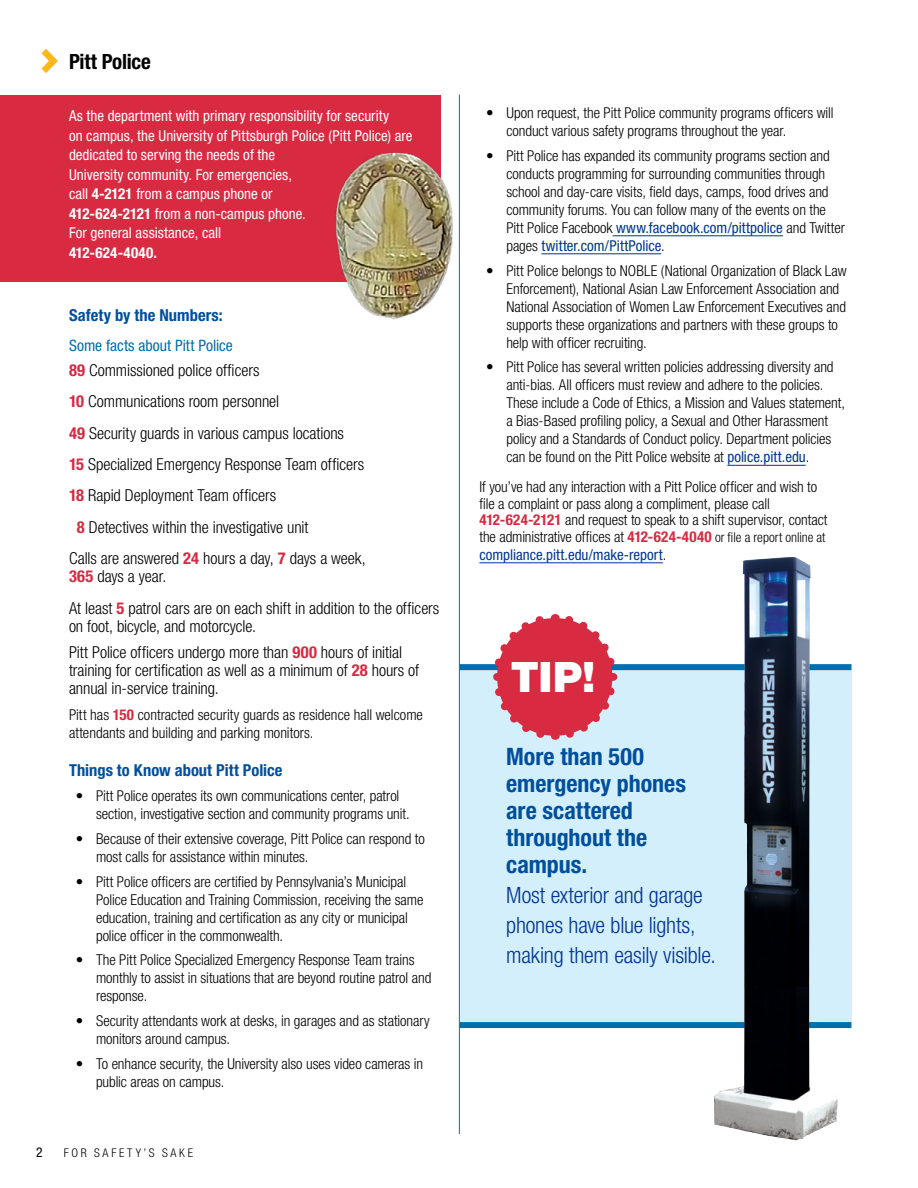
<style>
.page{position:relative;width:918px;height:1188px;background:#fff}
.page>*{position:absolute;margin:0;border:0;box-sizing:border-box;transform-origin:0 0}
.t1{font:900 42px "Helvetica Neue LT Pro";color:#fff}
.large_bold_callout{font:700 condensed 24px/27px "Helvetica Neue LT Pro";color:#004f9d}
.BODY_COPY_MEDIUM_REVERSE{font:300 condensed 22.5px/30px "Helvetica Neue LT Pro";letter-spacing:-.01em;color:#003594}
.t2{font:700 condensed 21px "Helvetica Neue LT Pro";letter-spacing:-.015em;color:#000}
.BODY_COPY{font:300 condensed 16.5px/18px "Helvetica Neue LT Pro";letter-spacing:-.005em;color:#000}
.Subhead{font:700 condensed 16.5px "Helvetica Neue LT Pro";color:#004f9d}
.sub_subhead{font:condensed 15.75px "Helvetica Neue LT Pro";letter-spacing:.005em;color:#0070ad}
.BODY_COPY_BULLET_NUMBERS{font:300 condensed 15px/18px "Helvetica Neue LT Pro";letter-spacing:-.005em;color:#000}
.BODY_COPY_MEDIUM_REVERSE-2{font:condensed 15px/19.5px "Helvetica Neue LT Pro";color:#fff}
.BODY_COPY-2{font:300 condensed 15px/18px "Helvetica Neue LT Pro";color:#000}
.BODY_COPY_BULLET_NUMBERS-2{font:condensed 15px "Helvetica Neue LT Pro";color:#003594}
.t3{font:condensed 13.5px "Helvetica Neue LT Pro";color:#000}
.t4{font:300 condensed 12px "Helvetica Neue LT Pro";letter-spacing:.225em;color:#000}
.s1{font-weight:700}
.s2{font-weight:700;color:#d82a41}
.s3{font-weight:400;color:#003594}
.s4{font-size:13.5px}
.s5{font-weight:300;color:#000}
</style>
<div class="page">
<hr style="left:459px;top:94px;width:1px;height:1040px;background:#0070ad">
<div style="left:0;top:96px;width:440px;height:186px;background:#d82a41"></div>
<div style="left:460px;top:665px;width:391px;height:360px;background:#d4effc"></div>
<div style="left:460px;top:664px;width:391px;height:6px;background:#0070ad"></div>
<div style="left:460px;top:1022px;width:391px;height:6px;background:#0070ad"></div>
<svg style="left:489px;top:614px;width:132px;height:126px"></svg>
<hr style="left:613px;top:236px;width:170px;height:1px;background:#003594">
<hr style="left:541px;top:254px;width:120px;height:1px;background:#003594">
<hr style="left:727px;top:465px;width:79px;height:1px;background:#003594">
<hr style="left:479px;top:563px;width:184px;height:1px;background:#003594">
<img style="left:335px;top:146px;width:118px;height:174px">
<svg style="left:41px;top:49px;width:17px;height:24px"></svg>
<img style="left:714px;top:557px;width:93px;height:584px">
<h1 class="t2" style="left:69px;top:49px;width:83px">Pitt Police</h1>
<p class="BODY_COPY_MEDIUM_REVERSE-2" style="left:69px;top:106px;width:345px">As the department with primary responsibility for security<br>on campus, the University of Pittsburgh Police (Pitt Police) are dedicated to serving the needs of the<br>University community. For emergencies,<br>call <span class="s1">4-2121</span> from a campus phone or<br><span class="s1">412-624-2121</span> from a non-campus phone.<br>For general assistance, call<br><span class="s1">412-624-4040.</span></p>
<h2 class="Subhead" style="left:69px;top:305px;width:155px">Safety by the Numbers:</h2>
<h3 class="sub_subhead" style="left:69px;top:336px;width:165px">Some facts about Pitt Police</h3>
<p class="BODY_COPY" style="left:69px;top:361px;width:192px"><span class="s2">89</span> Commissioned police officers</p>
<p class="BODY_COPY" style="left:69px;top:392px;width:212px"><span class="s2">10</span> Communications room personnel</p>
<p class="BODY_COPY" style="left:69px;top:424px;width:277px"><span class="s2">49</span> Security guards in various campus locations</p>
<p class="BODY_COPY" style="left:69px;top:455px;width:297px"><span class="s2">15</span> Specialized Emergency Response Team officers</p>
<p class="BODY_COPY" style="left:69px;top:487px;width:209px"><span class="s2">18</span> Rapid Deployment Team officers</p>
<p class="BODY_COPY" style="left:77px;top:518px;width:233px"><span class="s2">8</span> Detectives within the investigative unit</p>
<p class="BODY_COPY" style="left:69px;top:550px;width:298px">Calls are answered <span class="s2">24</span> hours a day, <span class="s2">7</span> days a week,<br><span class="s2">365</span> days a year.</p>
<p class="BODY_COPY" style="left:69px;top:599px;width:372px">At least <span class="s2">5</span> patrol cars are on each shift in addition to the officers on foot, bicycle, and motorcycle.</p>
<p class="BODY_COPY" style="left:69px;top:643px;width:352px">Pitt Police officers undergo more than <span class="s2">900</span> hours of initial training for certification as well as a minimum of <span class="s2">28</span> hours of annual in-service training.</p>
<p class="BODY_COPY-2" style="left:69px;top:706px;width:355px">Pitt has <span class="s2">150</span> contracted security guards as residence hall welcome attendants and building and parking monitors.</p>
<h2 class="Subhead" style="left:69px;top:761px;width:215px">Things to Know about Pitt Police</h2>
<p class="BODY_COPY_BULLET_NUMBERS" style="left:96px;top:787px;width:315px;text-indent:-20px">• Pitt Police operates its own communications center, patrol section, investigative section and community programs unit.</p>
<p class="BODY_COPY_BULLET_NUMBERS" style="left:96px;top:830px;width:330px;text-indent:-20px">• Because of their extensive coverage, Pitt Police can respond to most calls for assistance within minutes.</p>
<p class="BODY_COPY_BULLET_NUMBERS" style="left:96px;top:872px;width:329px;text-indent:-20px">• Pitt Police officers are certified by Pennsylvania’s Municipal Police Education and Training Commission, receiving the same education, training and certification as any city or municipal police officer in the commonwealth.</p>
<p class="BODY_COPY_BULLET_NUMBERS" style="left:96px;top:951px;width:337px;text-indent:-20px">• The Pitt Police Specialized Emergency Response Team trains monthly to assist in situations that are beyond routine patrol and response.</p>
<p class="BODY_COPY_BULLET_NUMBERS" style="left:96px;top:1012px;width:335px;text-indent:-20px">• Security attendants work at desks, in garages and as stationary monitors around campus.</p>
<p class="BODY_COPY_BULLET_NUMBERS" style="left:96px;top:1055px;width:329px;text-indent:-20px">• To enhance security, the University also uses video cameras in public areas on campus.</p>
<p class="t3" style="left:36px;top:1144px;width:8px">2</p>
<p class="t4" style="left:64px;top:1146px;width:131px">FOR SAFETY’S SAKE</p>
<p class="BODY_COPY_BULLET_NUMBERS" style="left:506px;top:104px;width:329px;text-indent:-20px">• Upon request, the Pitt Police community programs officers will conduct various safety programs throughout the year.</p>
<p class="BODY_COPY_BULLET_NUMBERS" style="left:506px;top:146px;width:340px;text-indent:-20px">• Pitt Police has expanded its community programs section and conducts programming for surrounding communities through school and day-care visits, field days, camps, food drives and community forums. You can follow many of the events on the Pitt Police Facebook <span class="s3">www.facebook.com/pittpolice</span> and Twitter pages <span class="s3">twitter.com/PittPolice</span>.</p>
<p class="BODY_COPY_BULLET_NUMBERS" style="left:506px;top:261px;width:342px;text-indent:-20px">• Pitt Police belongs to NOBLE (National Organization of Black Law Enforcement), National Asian Law Enforcement Association and National Association of Women Law Enforcement Executives and supports these organizations and partners with these groups to help with officer recruiting.</p>
<p class="BODY_COPY_BULLET_NUMBERS" style="left:506px;top:358px;width:340px;text-indent:-20px">• Pitt Police has several written policies addressing diversity and anti-bias. All officers must review and adhere to the policies.<br>These include a Code of Ethics, a Mission and Values statement, a Bias-Based profiling policy, a Sexual and Other Harassment policy and a Standards of Conduct policy. Department policies can be found on the Pitt Police website at <span class="s3">police.pitt.edu</span>.</p>
<p class="BODY_COPY_BULLET_NUMBERS" style="left:479px;top:479px;width:350px;line-height:16.5px">If you’ve had any interaction with a Pitt Police officer and wish to file a complaint or pass along a compliment, please call <span class="s2">412-624-2121</span> and request to speak to a shift supervisor, contact the administrative offices at <span class="s2">412-624-4040</span> <span class="s4">or file a report online at</span></p>
<p class="BODY_COPY_BULLET_NUMBERS-2" style="left:479px;top:546px;width:189px">compliance.pitt.edu/make-report<span class="s5">.</span></p>
<p class="t1" style="left:511px;top:651px;width:86px">TIP!</p>
<p class="large_bold_callout" style="left:506px;top:743px;width:181px">More than 500 emergency phones are scattered throughout the campus.</p>
<p class="BODY_COPY_MEDIUM_REVERSE" style="left:506px;top:880px;width:211px">Most exterior and garage phones have blue lights, making them easily visible.</p>
</div>
